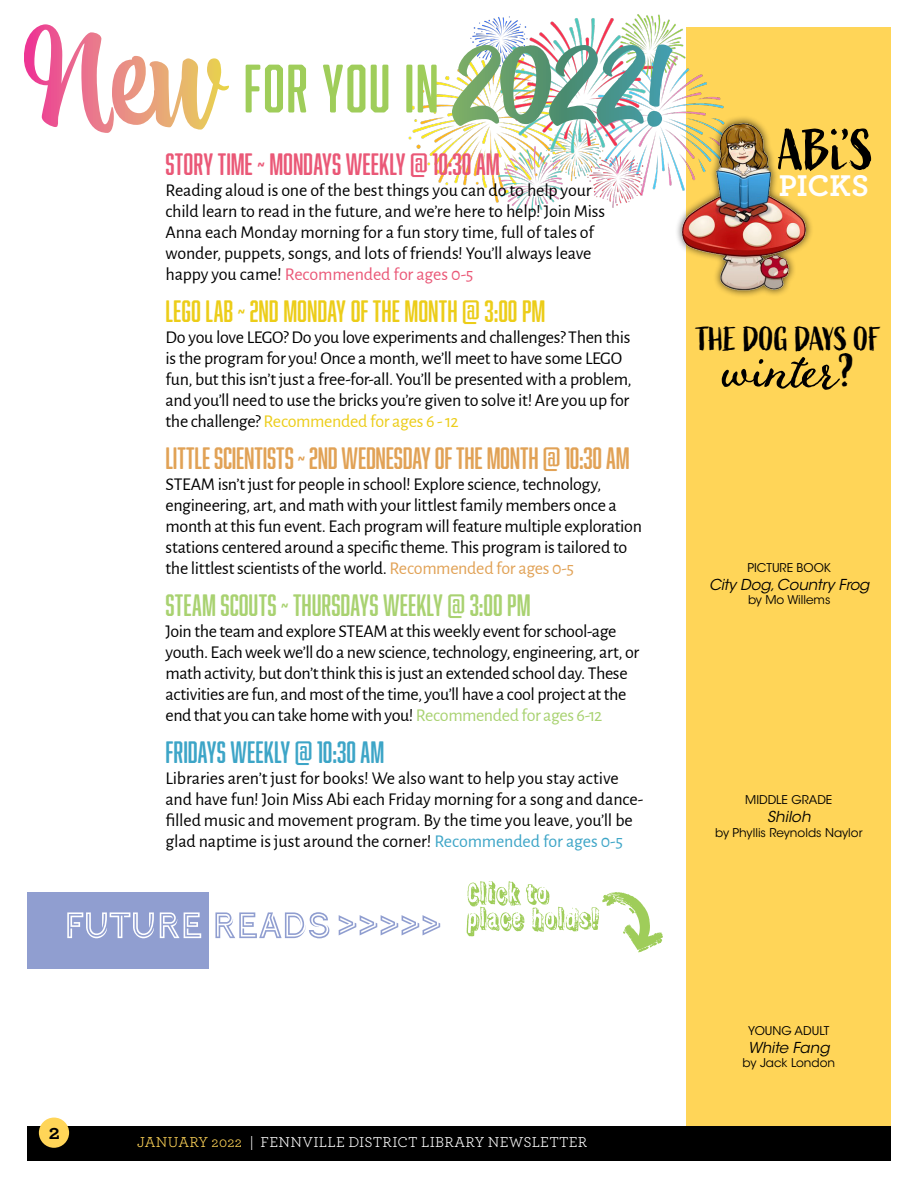
<style>
.page{position:relative;width:918px;height:1188px;background:#fff}
.page>*{position:absolute;margin:0;border:0;box-sizing:border-box;transform-origin:0 0}
.t1{font:64.5px "Adorn Bouquet";color:#000}
.t2{font:63px "Abolition Soft";letter-spacing:.02em;color:#9fcd5a}
.t3{font:33px "Active";letter-spacing:-.02em;color:#000}
.t4{font:700 31.5px "Archer Pro";color:#fff}
.t5{font:28.5px "Abolition Soft";letter-spacing:-.01em;color:#e1a256}
.t6{font:28.5px "Abolition Soft";color:#eccd19}
.t7{font:28.5px "Abolition Soft";color:#a9d271}
.t8{font:28.5px "Abolition Soft";color:#ea5877}
.t9{font:28.5px "Abolition Soft";color:#3da5c7}
.t10{font:700 21px "Archer Pro";color:#000}
.t11{font:18px/21px "Alegreya Sans";letter-spacing:-.015em;color:#000}
.t12{font:15px "Archer Pro";letter-spacing:.015em;color:#fff}
.t13{font:italic 15px "ITC Avant Garde Std";letter-spacing:-.01em;color:#000}
.t14{font:12px "ITC Avant Garde Std";color:#000}
.s1{font-family:"Atocha";font-size:133.5px;color:#fff}
.s2{font-family:"Atocha";font-size:103.5px;color:#fff}
.s3{color:#ea5877}
.s4{color:#eccd19}
.s5{color:#e1a256}
.s6{color:#a9d271}
.s7{color:#3da5c7}
.s8{font-family:"Active";font-size:46.5px}
.s9{color:#ffd558}
</style>
<div class="page">
<div style="left:687px;top:27px;width:204px;height:1134px;background:#ffd558"></div>
<div style="left:27px;top:1126px;width:864px;height:35px;background:#000"></div>
<div style="left:39px;top:1118px;width:30px;height:30px;background:#ffd558;border-radius:50%"></div>
<img style="left:408px;top:14px;width:316px;height:198px">
<svg style="left:467px;top:881px;width:196px;height:72px"></svg>
<div style="left:27px;top:892px;width:182px;height:76px;background:#909ed0"></div>
<svg style="left:215px;top:912px;width:225px;height:26px"></svg>
<svg style="left:67px;top:912px;width:134px;height:26px"></svg>
<div style="left:674px;top:115px;width:140px;height:183px;background:#000;opacity:.75"></div>
<img style="left:674px;top:116px;width:140px;height:179px">
<h2 class="t2" style="left:30px;top:52px;width:846px"><span class="s1">New</span> FOR YOU IN <span class="s2">2022!</span> <sub>ABi’S</sub></h2>
<h3 class="t4" style="left:779px;top:161px;width:92px">PICKS</h3>
<h3 class="t8" style="left:166px;top:148px;width:336px">STORY TIME ~ MONDAYS WEEKLY @ 10:30 AM</h3>
<p class="t11" style="left:166px;top:179px;width:441px">Reading aloud is one of the best things you can do to help your child learn to read in the future, and we’re here to help! Join Miss Anna each Monday morning for a fun story time, full of tales of wonder, puppets, songs, and lots of friends! You’ll always leave happy you came! <span class="s3">Recommended for ages 0-5</span></p>
<h3 class="t6" style="left:166px;top:295px;width:381px">LEGO LAB ~ 2ND MONDAY OF THE MONTH @ 3:00 PM</h3>
<p class="t11" style="left:166px;top:326px;width:468px">Do you love LEGO? Do you love experiments and challenges? Then this is the program for you! Once a month, we’ll meet to have some LEGO fun, but this isn’t just a free-for-all. You’ll be presented with a problem, and you’ll need to use the bricks you’re given to solve it! Are you up for the challenge? <span class="s4">Recommended for ages 6 - 12</span></p>
<h3 class="t5" style="left:166px;top:442px;width:466px">LITTLE SCIENTISTS ~ 2ND WEDNESDAY OF THE MONTH @ 10:30 AM</h3>
<p class="t11" style="left:166px;top:473px;width:478px">STEAM isn’t just for people in school! Explore science, technology, engineering, art, and math with your littlest family members once a month at this fun event. Each program will feature multiple exploration stations centered around a specific theme. This program is tailored to the littlest scientists of the world. <span class="s5">Recommended for ages 0-5</span></p>
<h3 class="t7" style="left:166px;top:589px;width:367px">STEAM SCOUTS ~ THURSDAYS WEEKLY @ 3:00 PM</h3>
<p class="t11" style="left:166px;top:620px;width:475px">Join the team and explore STEAM at this weekly event for school-age youth. Each week we’ll do a new science, technology, engineering, art, or math activity, but don’t think this is just an extended school day. These activities are fun, and most of the time, you’ll have a cool project at the end that you can take home with you! <span class="s6">Recommended for ages 6-12</span></p>
<h3 class="t9" style="left:166px;top:736px;width:220px">FRIDAYS WEEKLY @ 10:30 AM</h3>
<p class="t11" style="left:166px;top:767px;width:479px">Libraries aren’t just for books! We also want to help you stay active and have fun! Join Miss Abi each Friday morning for a song and dance&shy;filled music and movement program. By the time you leave, you’ll be glad naptime is just around the corner! <span class="s7">Recommended for ages 0-5</span></p>
<h3 class="t3" style="left:696px;top:321px;width:186px">THE DOG DAYS OF</h3>
<h1 class="t1" style="left:722px;top:326px;width:135px">winter<span class="s8">?</span></h1>
<p class="t14" style="left:747px;top:560px;width:85px">PICTURE BOOK</p>
<p class="t13" style="left:709px;top:575px;width:162px">City Dog, Country Frog</p>
<p class="t14" style="left:748px;top:592px;width:84px">by Mo Willems</p>
<p class="t14" style="left:745px;top:793px;width:89px">MIDDLE GRADE</p>
<p class="t13" style="left:767px;top:808px;width:45px">Shiloh</p>
<p class="t14" style="left:715px;top:825px;width:149px">by Phyllis Reynolds Naylor</p>
<p class="t10" style="left:49px;top:1115px;width:13px">2</p>
<p class="t12" style="left:137px;top:1132px;width:452px"><span class="s9">JANUARY 2022</span> | FENNVILLE DISTRICT LIBRARY NEWSLETTER</p>
<p class="t14" style="left:748px;top:1023px;width:83px">YOUNG ADULT</p>
<p class="t13" style="left:748px;top:1038px;width:83px">White Fang</p>
<p class="t14" style="left:742px;top:1056px;width:94px">by Jack London</p>
</div>
